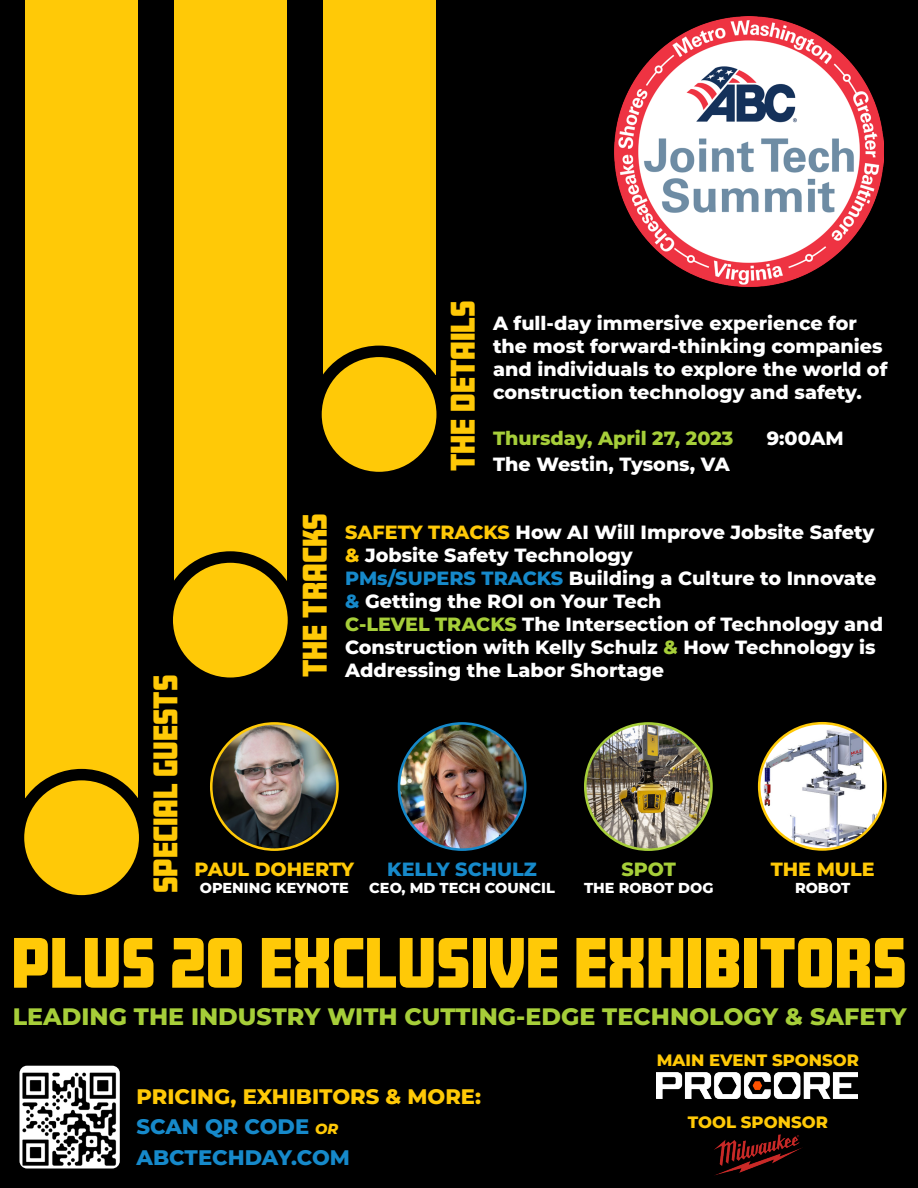
<style>
.page{position:relative;width:918px;height:1188px;background:#000}
.page>*{position:absolute;margin:0;border:0;box-sizing:border-box;transform-origin:0 0}
.t1{font:900 62.25px "Amboy";color:#ffc907}
.t2{font:900 29.85px "Amboy";color:#ffc907}
.t3{font:800 23.7px "Montserrat";color:#a6ce39}
.t4{font:800 21px "Montserrat";color:#1689ca}
.t5{font:800 21px "Montserrat";color:#ffc907}
.t6{font:800 19.2px/23px "Montserrat";color:#fff}
.t7{font:800 19.2px "Montserrat";color:#a6ce39}
.t8{font:800 19.2px "Montserrat";color:#ffc907}
.t9{font:800 19.2px "Montserrat";color:#1689ca}
.t10{font:800 16.5px "Montserrat";color:#ffc907}
.t11{font:800 14.4px "Montserrat";color:#fff}
.s1{color:#ffc907}
.s2{color:#1689ca}
.s3{color:#a6ce39}
.s4{font-weight:100;font-style:italic;font-size:14.55px;color:#ffc907}
</style>
<div class="page">
<div style="left:26px;top:0;width:112px;height:798px;background:#ffc907"></div>
<div style="left:18px;top:775px;width:127px;height:126px;background:#ffc907;border-radius:50%"></div>
<div style="left:13px;top:769px;width:137px;height:138px;border:11px solid #000;border-radius:50%"></div>
<div style="left:174px;top:0;width:112px;height:580px;background:#ffc907"></div>
<div style="left:167px;top:557px;width:126px;height:126px;background:#ffc907;border-radius:50%"></div>
<div style="left:162px;top:551px;width:137px;height:138px;border:11px solid #000;border-radius:50%"></div>
<div style="left:323px;top:0;width:112px;height:374px;background:#ffc907"></div>
<div style="left:316px;top:351px;width:126px;height:127px;background:#ffc907;border-radius:50%"></div>
<div style="left:310px;top:346px;width:138px;height:137px;border:11px solid #000;border-radius:50%"></div>
<img style="left:614px;top:16px;width:270px;height:270px">
<img style="left:211px;top:723px;width:126px;height:127px;border-radius:63px">
<div style="left:210px;top:722px;width:129px;height:129px;border:3px solid #ffc907;border-radius:50%"></div>
<img style="left:399px;top:723px;width:126px;height:127px;border-radius:62px">
<div style="left:398px;top:722px;width:128px;height:129px;border:3px solid #1689ca;border-radius:50%"></div>
<img style="left:585px;top:723px;width:127px;height:127px;border-radius:63px">
<div style="left:584px;top:722px;width:129px;height:129px;border:3px solid #a6ce39;border-radius:50%"></div>
<img style="left:759px;top:723px;width:123px;height:126px">
<div style="left:758px;top:722px;width:129px;height:129px;border:3px solid #ffc907;border-radius:50%"></div>
<img style="left:657px;top:1073px;width:201px;height:25px">
<img style="left:714px;top:1134px;width:89px;height:42px">
<img style="left:20px;top:1066px;width:100px;height:102px">
<p class="t2" style="left:148px;top:893px;width:219px;rotate:-90deg">SPECIAL GUESTS</p>
<p class="t2" style="left:446px;top:471px;width:172px;rotate:-90deg">THE DETAILS</p>
<p class="t6" style="left:493px;top:312px;width:396px">A full-day immersive experience for the most forward-thinking companies and individuals to explore the world of construction technology and safety.</p>
<p class="t7" style="left:493px;top:425px;width:242px">Thursday, April 27, 2023</p>
<p class="t6" style="left:767px;top:426px;width:79px">9:00AM</p>
<p class="t6" style="left:493px;top:453px;width:238px">The Westin, Tysons, VA</p>
<p class="t2" style="left:298px;top:677px;width:165px;rotate:-90deg">THE TRACKS</p>
<p class="t6" style="left:345px;top:521px;width:531px"><span class="s1">SAFETY TRACKS</span> How AI Will Improve Jobsite Safety <span class="s1">&amp;</span> Jobsite Safety Technology</p>
<p class="t6" style="left:345px;top:567px;width:533px"><span class="s2">PMs/SUPERS TRACKS</span> Building a Culture to Innovate <span class="s2">&amp;</span> Getting the ROI on Your Tech</p>
<p class="t6" style="left:345px;top:612px;width:539px"><span class="s3">C-LEVEL TRACKS</span> The Intersection of Technology and<br>Construction with Kelly Schulz <span class="s3">&amp;</span> How Technology is<br>Addressing the Labor Shortage</p>
<p class="t8" style="left:195px;top:856px;width:161px">PAUL DOHERTY</p>
<p class="t11" style="left:200px;top:878px;width:151px">OPENING KEYNOTE</p>
<p class="t9" style="left:387px;top:856px;width:151px">KELLY SCHULZ</p>
<p class="t11" style="left:369px;top:878px;width:187px">CEO, MD TECH COUNCIL</p>
<p class="t7" style="left:621px;top:856px;width:56px">SPOT</p>
<p class="t11" style="left:584px;top:878px;width:131px">THE ROBOT DOG</p>
<p class="t8" style="left:771px;top:856px;width:105px">THE MULE</p>
<p class="t11" style="left:795px;top:878px;width:57px">ROBOT</p>
<p class="t1" style="left:11px;top:927px;width:897px">PLUS 20 EXCLUSIVE EXHIBITORS</p>
<p class="t3" style="left:13px;top:1001px;width:895px">LEADING THE INDUSTRY WITH CUTTING-EDGE TECHNOLOGY &amp; SAFETY</p>
<p class="t5" style="left:136px;top:1082px;width:346px">PRICING, EXHIBITORS &amp; MORE:</p>
<p class="t4" style="left:136px;top:1113px;width:203px">SCAN QR CODE <span class="s4">OR</span></p>
<p class="t4" style="left:136px;top:1143px;width:215px">ABCTECHDAY.COM</p>
<p class="t10" style="left:657px;top:1049px;width:204px">MAIN EVENT SPONSOR</p>
<p class="t10" style="left:688px;top:1112px;width:142px">TOOL SPONSOR</p>
</div>
